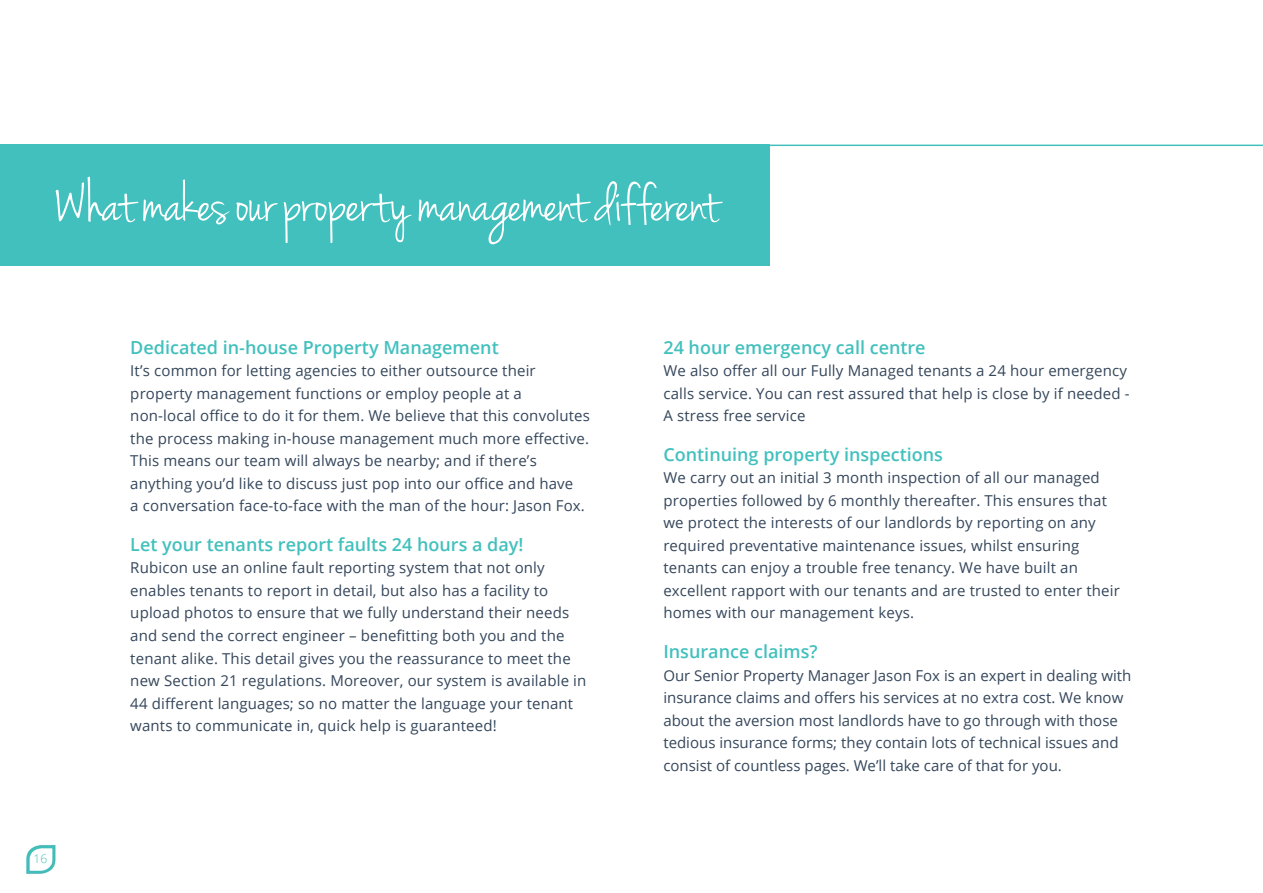
<style>
.page{position:relative;width:1263px;height:893px;background:#fff}
.page>*{position:absolute;margin:0;border:0;box-sizing:border-box;transform-origin:0 0}
.t1{font:61.05px "Jenna Sue";letter-spacing:-.01em;color:#fff}
.t2{font:600 18px "Open Sans";color:#42c0bd}
.t3{font:15px/22.5px "Open Sans";letter-spacing:.01em;color:#34465b}
.t4{font:300 12px "Open Sans";color:#42c0bd}
</style>
<div class="page">
<div style="left:0;top:145px;width:770px;height:121px;background:#42c0bd"></div>
<hr style="left:69px;top:145px;width:1194px;height:1px;background:#42c0bd">
<img style="left:26px;top:845px;width:30px;height:29px">
<svg style="left:31px;top:851px;width:20px;height:17px"></svg>
<p class="t1" style="left:55px;top:168px;width:665px">What makes our property management different</p>
<p class="t4" style="left:34px;top:851px;width:15px">16</p>
<p class="t2" style="left:130px;top:335px;width:370px">Dedicated in-house Property Management</p>
<p class="t3" style="left:130px;top:359px;width:461px">It’s common for letting agencies to either outsource their property management functions or employ people at a non-local office to do it for them. We believe that this convolutes the process making in-house management much more effective.<br>This means our team will always be nearby; and if there’s anything you’d like to discuss just pop into our office and have<br>a conversation face-to-face with the man of the hour: Jason Fox.</p>
<p class="t2" style="left:130px;top:532px;width:395px">Let your tenants report faults 24 hours a day!</p>
<p class="t3" style="left:130px;top:556px;width:458px">Rubicon use an online fault reporting system that not only enables tenants to report in detail, but also has a facility to upload photos to ensure that we fully understand their needs and send the correct engineer – benefitting both you and the tenant alike. This detail gives you the reassurance to meet the new Section 21 regulations. Moreover, our system is available in 44 different languages; so no matter the language your tenant wants to communicate in, quick help is guaranteed!</p>
<p class="t2" style="left:663px;top:335px;width:264px">24 hour emergency call centre</p>
<p class="t3" style="left:663px;top:359px;width:468px">We also offer all our Fully Managed tenants a 24 hour emergency calls service. You can rest assured that help is close by if needed -<br>A stress free service</p>
<p class="t2" style="left:663px;top:442px;width:281px">Continuing property inspections</p>
<p class="t3" style="left:663px;top:466px;width:458px">We carry out an initial 3 month inspection of all our managed properties followed by 6 monthly thereafter. This ensures that we protect the interests of our landlords by reporting on any required preventative maintenance issues, whilst ensuring tenants can enjoy a trouble free tenancy. We have built an excellent rapport with our tenants and are trusted to enter their homes with our management keys.</p>
<p class="t2" style="left:663px;top:639px;width:156px">Insurance claims?</p>
<p class="t3" style="left:663px;top:663px;width:469px">Our Senior Property Manager Jason Fox is an expert in dealing with insurance claims and offers his services at no extra cost. We know about the aversion most landlords have to go through with those tedious insurance forms; they contain lots of technical issues and consist of countless pages. We’ll take care of that for you.</p>
</div>
